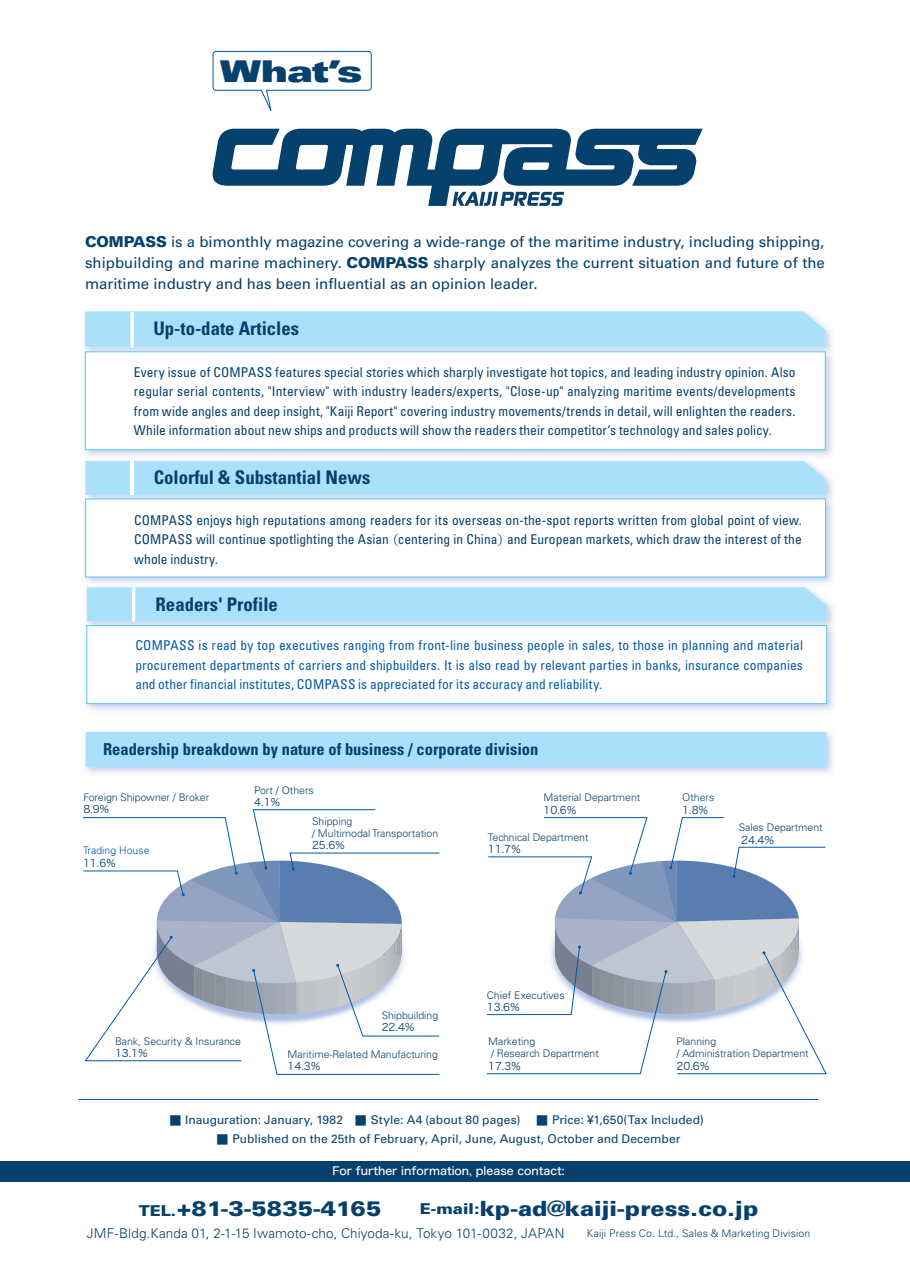
<style>
.page{position:relative;width:910px;height:1280px;background:#fff}
.page>*{position:absolute;margin:0;border:0;box-sizing:border-box;transform-origin:0 0}
.t1{font:30px "Univers LT Std X Black Ex";color:#06406c}
.t2{font:900 21px "Univers LT Std";color:#06406c;scale:1.1 1}
.t3{font:700 condensed 18.75px "Univers LT Std";color:#06406c}
.t4{font:700 condensed 16.5px "Univers LT Std";color:#06406c}
.t5{font:15px/21px "Univers LT Std";color:#06406c;text-align:justify}
.t6{font:condensed 13.5px/19.5px "Univers LT Std";letter-spacing:.005em;color:#06406c;text-align:justify}
.t7{font:condensed 13.5px/19.5px "Univers LT Std";letter-spacing:.005em;color:#015aaa;text-align:justify}
.t8{font:300 13.5px "Univers LT Std";letter-spacing:.005em;color:#06406c}
.t9{font:12px "Univers LT Std";letter-spacing:.005em;color:#06406c}
.t10{font:11.25px "Hira Kaku Std W5";color:#fff}
.t11{font:300 10.5px/12px "Univers LT Std";color:#06406c}
.t12{font:10.5px "Hira Kaku Pro W3";color:#06406c}
.t13{font:300 10.5px "Univers LT Std";color:#015aaa}
.s1{font-weight:900}
.s2{font-family:"Koz Min Pro";font-stretch:normal}
.s3{font-family:"Gothic BBB Pro";font-weight:500}
.s4{font-family:"Koz Min Pro"}
.s5{font-size:15px}
</style>
<div class="page">
<svg style="left:212px;top:51px;width:160px;height:60px"></svg>
<svg style="left:212px;top:129px;width:491px;height:77px"></svg>
<img style="left:85px;top:732px;width:748px;height:42px">
<div style="left:86px;top:733px;width:740px;height:34px;background:#aae0f9"></div>
<div style="left:86px;top:732px;width:740px;height:35px;border:1px solid #aae0f9"></div>
<img style="left:84px;top:461px;width:749px;height:122px">
<img style="left:84px;top:495px;width:749px;height:10px">
<img style="left:86px;top:495px;width:740px;height:1px">
<div style="left:85px;top:499px;width:741px;height:78px;background:#fff"></div>
<div style="left:85px;top:311px;width:741px;height:36px;background:#aae0f9"></div>
<div style="left:86px;top:460px;width:740px;height:35px;background:#aae0f9"></div>
<div style="left:85px;top:351px;width:741px;height:99px;background:#fff;border:1px solid #52c8f3"></div>
<svg style="left:130px;top:312px;width:4px;height:36px"></svg>
<img style="left:86px;top:587px;width:748px;height:124px">
<svg style="left:87px;top:587px;width:740px;height:38px;background:#afe0f8"></svg>
<img style="left:87px;top:621px;width:740px;height:1px">
<div style="left:87px;top:625px;width:740px;height:79px;background:#fff;border:1px solid #52c8f3"></div>
<hr style="left:132px;top:587px;width:3px;height:34px;background:#fff">
<svg style="left:486px;top:817px;width:341px;height:257px"></svg>
<svg style="left:83px;top:809px;width:357px;height:266px"></svg>
<div style="left:0;top:1160px;width:910px;height:21px;background:#06406c"></div>
<hr style="left:79px;top:1099px;width:740px;height:1px;background:#015aaa">
<h1 class="t1" style="left:219px;top:53px;width:145px">What’s</h1>
<p class="t5" style="left:85px;top:231px;width:741px"><span class="s1">COMPASS</span> is a bimonthly magazine covering a wide-range of the maritime industry, including shipping, shipbuilding and marine machinery. <span class="s1">COMPASS</span> sharply analyzes the current situation and future of the maritime industry and has been influential as an opinion leader.</p>
<h3 class="t3" style="left:153px;top:317px;width:147px">Up-to-date Articles</h3>
<p class="t6" style="left:134px;top:362px;width:663px">Every issue of COMPASS features special stories which sharply investigate hot topics, and leading industry opinion. Also regular serial contents, "Interview" with industry leaders/experts, "Close-up" analyzing maritime events/developments from wide angles and deep insight, "Kaiji Report" covering industry movements/trends in detail, will enlighten the readers.<br>While information about new ships and products will show the readers their competitor’s technology and sales policy.</p>
<h3 class="t3" style="left:154px;top:466px;width:218px">Colorful &amp; Substantial News</h3>
<p class="t6" style="left:134px;top:510px;width:669px">COMPASS enjoys high reputations among readers for its overseas on-the-spot reports written from global point of view.<br>COMPASS will continue spotlighting the Asian <span class="s2">（</span>centering in China<span class="s2">）</span>and European markets, which draw the interest of the whole industry.</p>
<h3 class="t3" style="left:156px;top:593px;width:124px">Readers' Profile</h3>
<p class="t7" style="left:135px;top:636px;width:669px">COMPASS is read by top executives ranging from front-line business people in sales, to those in planning and material procurement departments of carriers and shipbuilders. It is also read by relevant parties in banks, insurance companies and other financial institutes, COMPASS is appreciated for its accuracy and reliability.</p>
<p class="t4" style="left:103px;top:739px;width:437px">Readership breakdown by nature of business / corporate division</p>
<p class="t11" style="left:83px;top:791px;width:127px">Foreign Shipowner / Broker</p>
<p class="t12" style="left:83px;top:800px;width:28px">8.9％</p>
<p class="t13" style="left:83px;top:844px;width:68px">Trading House</p>
<p class="t12" style="left:83px;top:854px;width:35px">11.6％</p>
<p class="t11" style="left:254px;top:784px;width:61px">Port / Others</p>
<p class="t12" style="left:254px;top:793px;width:28px">4.1％</p>
<p class="t11" style="left:312px;top:815px;width:128px">Shipping<br>/ Multimodal Transportation</p>
<p class="t12" style="left:312px;top:836px;width:35px">25.6％</p>
<p class="t11" style="left:544px;top:791px;width:98px">Material Department</p>
<p class="t12" style="left:544px;top:800px;width:35px">10.6％</p>
<p class="t11" style="left:488px;top:831px;width:102px">Technical Department</p>
<p class="t12" style="left:488px;top:840px;width:35px">11.7％</p>
<p class="t11" style="left:682px;top:791px;width:34px">Others</p>
<p class="t12" style="left:682px;top:800px;width:28px">1.8％</p>
<p class="t11" style="left:739px;top:821px;width:86px">Sales Department</p>
<p class="t12" style="left:741px;top:830px;width:35px">24.4％</p>
<p class="t11" style="left:115px;top:1035px;width:128px">Bank, Security &amp; Insurance</p>
<p class="t12" style="left:115px;top:1044px;width:35px">13.1％</p>
<p class="t11" style="left:382px;top:1009px;width:58px">Shipbuilding</p>
<p class="t12" style="left:382px;top:1018px;width:35px">22.4％</p>
<p class="t11" style="left:288px;top:1048px;width:152px">Maritime-Related Manufacturing</p>
<p class="t12" style="left:288px;top:1057px;width:35px">14.3％</p>
<p class="t11" style="left:487px;top:989px;width:79px">Chief Executives</p>
<p class="t12" style="left:487px;top:998px;width:35px">13.6％</p>
<p class="t11" style="left:488px;top:1035px;width:112px">Marketing<br>/ Research Department</p>
<p class="t12" style="left:488px;top:1056px;width:35px">17.3％</p>
<p class="t11" style="left:677px;top:1035px;width:134px">Planning<br>/ Administration Department</p>
<p class="t12" style="left:677px;top:1056px;width:35px">20.6％</p>
<p class="t9" style="left:169px;top:1112px;width:353px"><span class="s3">■</span> Inauguration: January, 1982 <span class="s3">■</span> Style: A4 (about 80 pages)</p>
<p class="t9" style="left:536px;top:1112px;width:193px"><span class="s3">■</span> Price: ¥1,650(Tax Included)<span class="s4">　　</span></p>
<p class="t9" style="left:217px;top:1132px;width:465px"><span class="s3">■</span> Published on the 25th of February, April, June, August, October and December</p>
<p class="t10" style="left:332px;top:1162px;width:234px">For further information, please contact:</p>
<h2 class="t2" style="left:139px;top:1195px;width:222px"><span class="s5">TEL.</span>+81-3-5835-4165</h2>
<h2 class="t2" style="left:420px;top:1195px;width:309px"><span class="s5">E-mail:</span>kp-ad@kaiji-press.co.jp</h2>
<p class="t8" style="left:87px;top:1225px;width:479px">JMF-Bldg.Kanda 01, 2-1-15 Iwamoto-cho, Chiyoda-ku, Tokyo 101-0032, JAPAN</p>
<p class="t11" style="left:587px;top:1228px;width:225px">Kaiji Press Co. Ltd., Sales &amp; Marketing Division</p>
</div>
